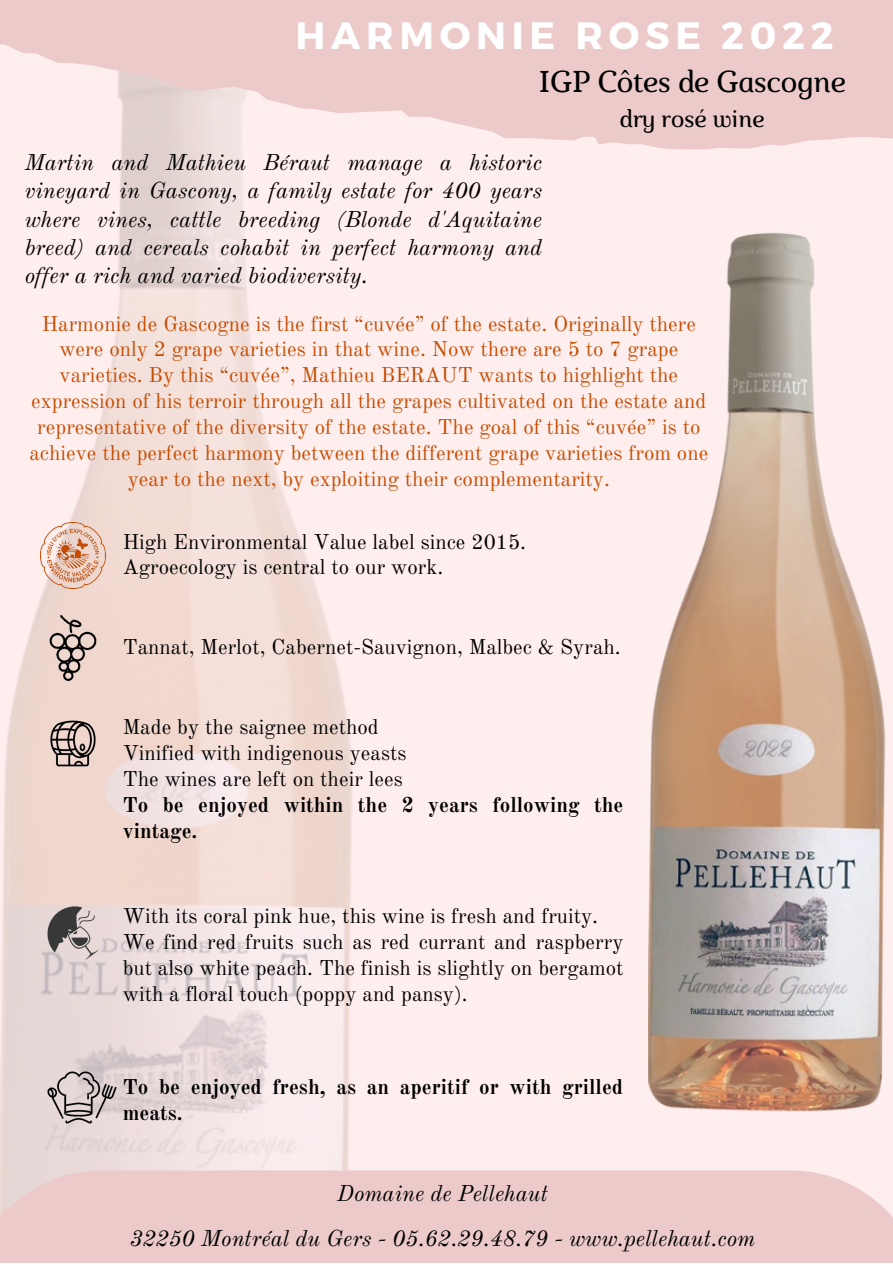
<style>
.page{position:relative;width:893px;height:1264px;background:#fff}
.page>*{position:absolute;margin:0;border:0;box-sizing:border-box;transform-origin:0 0}
.t1{font:700 38.1px "Montserrat";letter-spacing:.15em;color:#fff}
.t2{font:italic 30.15px "Marta";color:#000}
.t3{font:italic 24.15px "Marta";color:#000}
.t4{font:italic 22.5px/28px "Old Standard";color:#000;text-align:justify}
.t5{font:21px/25.8px "Old Standard";color:#c54d02;text-align:center}
.t6{font:21px/25.8px "Old Standard";color:#000}
.t7{font:700 21px/25.8px "Old Standard";color:#000}
</style>
<div class="page">
<div style="left:0;top:0;width:892px;height:1262px;background:#fee"></div>
<img style="left:0;top:149px;width:352px;height:1021px">
<img style="left:41px;top:523px;width:65px;height:65px">
<img style="left:41px;top:615px;width:65px;height:65px">
<img style="left:41px;top:711px;width:65px;height:65px">
<img style="left:41px;top:1063px;width:82px;height:69px">
<img style="left:41px;top:900px;width:65px;height:65px">
<div style="left:0;top:1170px;width:892px;height:92px;background:#edcaca"></div>
<svg style="left:0;top:0;width:892px;height:149px;fill:#edcaca"></svg>
<img style="left:648px;top:232px;width:238px;height:880px">
<h1 class="t1" style="left:295px;top:11px;width:539px">HARMONIE ROSE 2022</h1>
<h2 class="t2" style="left:538px;top:69px;width:309px">IGP Côtes de Gascogne</h2>
<p class="t3" style="left:620px;top:109px;width:146px">dry rosé wine</p>
<p class="t4" style="left:25px;top:149px;width:519px">Martin and Mathieu Béraut manage a historic vineyard in Gascony, a family estate for 400 years where vines, cattle breeding (Blonde d'Aquitaine breed) and cereals cohabit in perfect harmony and offer a rich and varied biodiversity.</p>
<p class="t5" style="left:29px;top:311px;width:680px">Harmonie de Gascogne is the first “cuvée” of the estate. Originally there were only 2 grape varieties in that wine. Now there are 5 to 7 grape varieties. By this “cuvée”, Mathieu BERAUT wants to highlight the expression of his terroir through all the grapes cultivated on the estate and representative of the diversity of the estate. The goal of this “cuvée” is to achieve the perfect harmony between the different grape varieties from one year to the next, by exploiting their complementarity.</p>
<p class="t6" style="left:123px;top:529px;width:405px">High Environmental Value label since 2015.<br>Agroecology is central to our work.</p>
<p class="t6" style="left:123px;top:634px;width:499px">Tannat, Merlot, Cabernet-Sauvignon, Malbec &amp; Syrah.</p>
<p class="t6" style="left:123px;top:714px;width:285px">Made by the saignee method<br>Vinified with indigenous yeasts<br>The wines are left on their lees</p>
<p class="t7" style="left:123px;top:792px;width:502px">To be enjoyed within the 2 years following the vintage.</p>
<p class="t6" style="left:123px;top:903px;width:502px">With its coral pink hue, this wine is fresh and fruity.<br>We find red fruits such as red currant and raspberry but also white peach. The finish is slightly on bergamot with a floral touch (poppy and pansy).</p>
<p class="t7" style="left:123px;top:1074px;width:502px">To be enjoyed fresh, as an aperitif or with grilled meats.</p>
<p class="t4" style="left:130px;top:1171px;width:627px;line-height:44.4px;text-align:center">Domaine de Pellehaut<br>32250 Montréal du Gers - 05.62.29.48.79 - www.pellehaut.com</p>
</div>
